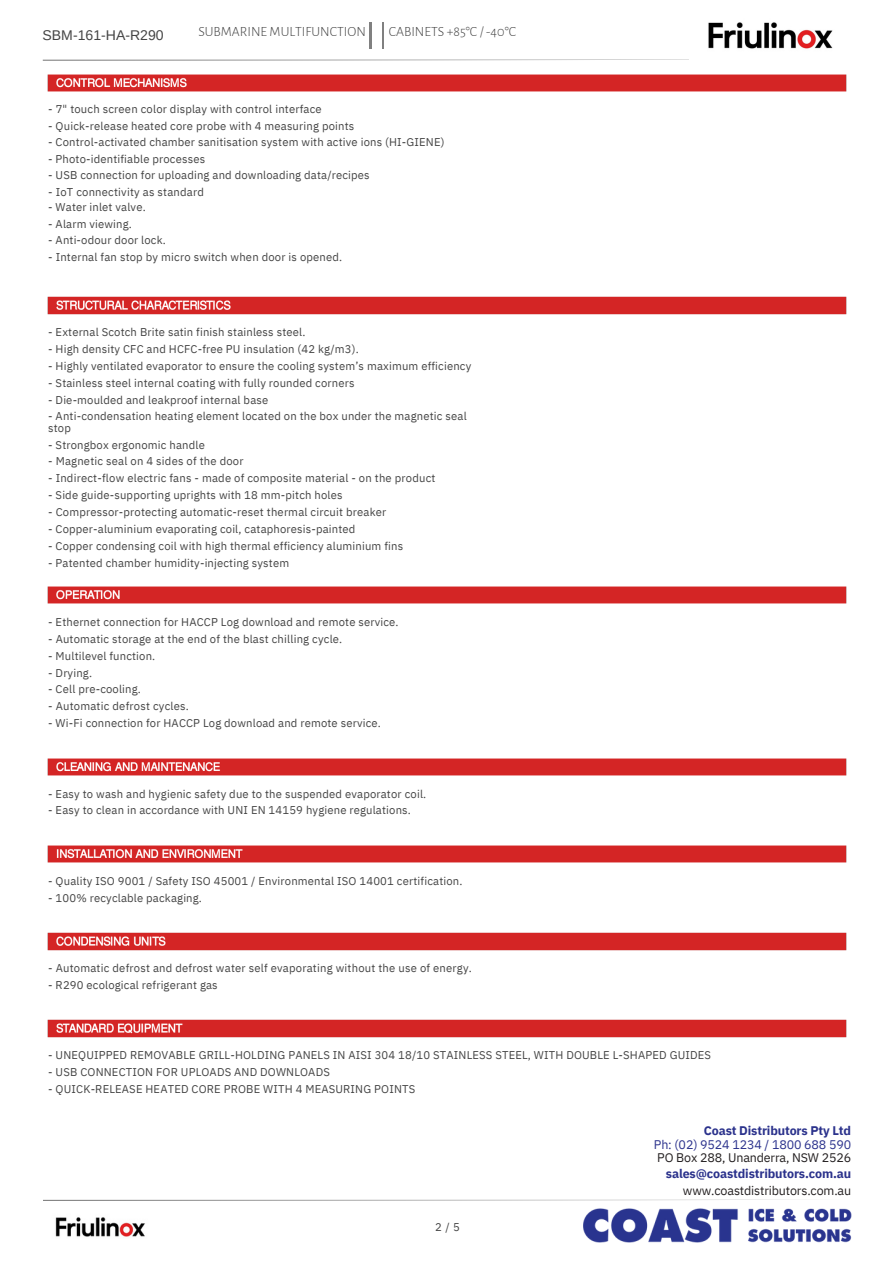
<style>
.page{position:relative;width:894px;height:1264px;background:#fff}
.page>*{position:absolute;margin:0;border:0;box-sizing:border-box;transform-origin:0 0}
.t1{font:300 14.1px "Alegreya Sans";color:#444}
.t2{font:14.1px "Arimo";color:#444}
.t3{font:12.45px "IBM Plex Sans";letter-spacing:-.01em;color:#231f20}
.t4{font:700 12.45px "IBM Plex Sans";letter-spacing:-.01em;color:#2b328c}
.t5{font:12.45px "IBM Plex Sans";letter-spacing:-.01em;color:#2b328c}
.t6{font:11.25px/11.2px "IBM Plex Sans";letter-spacing:.015em;color:#444}
</style>
<div class="page">
<svg style="left:43px;top:60px;width:496px;height:1px"></svg>
<svg style="left:370px;top:22px;width:1px;height:26px"></svg>
<svg style="left:382px;top:22px;width:1px;height:26px"></svg>
<img style="left:708px;top:22px;width:125px;height:27px">
<svg style="left:43px;top:1199px;width:746px;height:1px"></svg>
<img style="left:55px;top:1217px;width:90px;height:20px">
<img style="left:47px;top:586px;width:800px;height:18px">
<img style="left:47px;top:296px;width:800px;height:19px">
<img style="left:47px;top:1019px;width:800px;height:19px">
<img style="left:47px;top:758px;width:800px;height:18px">
<img style="left:47px;top:74px;width:800px;height:18px">
<img style="left:47px;top:932px;width:800px;height:19px">
<img style="left:47px;top:845px;width:800px;height:18px">
<img style="left:583px;top:1208px;width:268px;height:35px">
<p class="t2" style="left:43px;top:27px;width:123px">SBM-161-HA-R290</p>
<p class="t1" style="left:198px;top:25px;width:169px">SUBMARINE MULTIFUNCTION</p>
<p class="t1" style="left:388px;top:25px;width:129px">CABINETS +85°C / -40°C</p>
<p class="t6" style="left:48px;top:104px;width:275px">- 7" touch screen color display with control interface</p>
<p class="t6" style="left:48px;top:120px;width:307px">- Quick-release heated core probe with 4 measuring points</p>
<p class="t6" style="left:48px;top:136px;width:397px">- Control-activated chamber sanitisation system with active ions (HI-GIENE)</p>
<p class="t6" style="left:48px;top:153px;width:158px">- Photo-identifiable processes</p>
<p class="t6" style="left:48px;top:169px;width:323px">- USB connection for uploading and downloading data/recipes</p>
<p class="t6" style="left:48px;top:186px;width:157px">- IoT connectivity as standard</p>
<p class="t6" style="left:48px;top:201px;width:99px">- Water inlet valve.</p>
<p class="t6" style="left:48px;top:218px;width:85px">- Alarm viewing.</p>
<p class="t6" style="left:48px;top:234px;width:119px">- Anti-odour door lock.</p>
<p class="t6" style="left:48px;top:251px;width:295px">- Internal fan stop by micro switch when door is opened.</p>
<p class="t6" style="left:48px;top:326px;width:259px">- External Scotch Brite satin finish stainless steel.</p>
<p class="t6" style="left:48px;top:343px;width:312px">- High density CFC and HCFC-free PU insulation (42 kg/m3).</p>
<p class="t6" style="left:48px;top:360px;width:424px">- Highly ventilated evaporator to ensure the cooling system’s maximum efficiency</p>
<p class="t6" style="left:48px;top:377px;width:308px">- Stainless steel internal coating with fully rounded corners</p>
<p class="t6" style="left:48px;top:394px;width:221px">- Die-moulded and leakproof internal base</p>
<p class="t6" style="left:48px;top:410px;width:420px">- Anti-condensation heating element located on the box under the magnetic seal stop</p>
<p class="t6" style="left:48px;top:439px;width:158px">- Strongbox ergonomic handle</p>
<p class="t6" style="left:48px;top:455px;width:197px">- Magnetic seal on 4 sides of the door</p>
<p class="t6" style="left:48px;top:472px;width:389px">- Indirect-flow electric fans - made of composite material - on the product</p>
<p class="t6" style="left:48px;top:489px;width:296px">- Side guide-supporting uprights with 18 mm-pitch holes</p>
<p class="t6" style="left:48px;top:506px;width:339px">- Compressor-protecting automatic-reset thermal circuit breaker</p>
<p class="t6" style="left:48px;top:523px;width:309px">- Copper-aluminium evaporating coil, cataphoresis-painted</p>
<p class="t6" style="left:48px;top:540px;width:356px">- Copper condensing coil with high thermal efficiency aluminium fins</p>
<p class="t6" style="left:48px;top:557px;width:242px">- Patented chamber humidity-injecting system</p>
<p class="t6" style="left:48px;top:616px;width:352px">- Ethernet connection for HACCP Log download and remote service.</p>
<p class="t6" style="left:48px;top:633px;width:295px">- Automatic storage at the end of the blast chilling cycle.</p>
<p class="t6" style="left:48px;top:649px;width:109px">- Multilevel function.</p>
<p class="t6" style="left:48px;top:666px;width:45px">- Drying.</p>
<p class="t6" style="left:48px;top:683px;width:94px">- Cell pre-cooling.</p>
<p class="t6" style="left:48px;top:700px;width:142px">- Automatic defrost cycles.</p>
<p class="t6" style="left:48px;top:717px;width:334px">- Wi-Fi connection for HACCP Log download and remote service.</p>
<p class="t6" style="left:48px;top:787px;width:379px">- Easy to wash and hygienic safety due to the suspended evaporator coil.</p>
<p class="t6" style="left:48px;top:804px;width:364px">- Easy to clean in accordance with UNI EN 14159 hygiene regulations.</p>
<p class="t6" style="left:48px;top:874px;width:416px">- Quality ISO 9001 / Safety ISO 45001 / Environmental ISO 14001 certification.</p>
<p class="t6" style="left:48px;top:891px;width:155px">- 100% recyclable packaging.</p>
<h2 class="t6" style="left:48px;top:962px;width:425px">- Automatic defrost and defrost water self evaporating without the use of energy.</h2>
<p class="t6" style="left:48px;top:979px;width:171px">- R290 ecological refrigerant gas</p>
<p class="t6" style="left:48px;top:1049px;width:664px">- UNEQUIPPED REMOVABLE GRILL-HOLDING PANELS IN AISI 304 18/10 STAINLESS STEEL, WITH DOUBLE L-SHAPED GUIDES</p>
<p class="t6" style="left:48px;top:1066px;width:283px">- USB CONNECTION FOR UPLOADS AND DOWNLOADS</p>
<p class="t6" style="left:48px;top:1083px;width:368px">- QUICK-RELEASE HEATED CORE PROBE WITH 4 MEASURING POINTS</p>
<p class="t4" style="left:703px;top:1122px;width:149px">Coast Distributors Pty Ltd</p>
<p class="t5" style="left:653px;top:1135px;width:199px">Ph: (02) 9524 1234 / 1800 688 590</p>
<p class="t3" style="left:657px;top:1149px;width:195px">PO Box 288, Unanderra, NSW 2526</p>
<p class="t4" style="left:665px;top:1165px;width:187px">sales@coastdistributors.com.au</p>
<p class="t3" style="left:682px;top:1181px;width:170px">www.coastdistributors.com.au</p>
<p class="t6" style="left:435px;top:1221px;width:26px">2/5</p>
</div>
